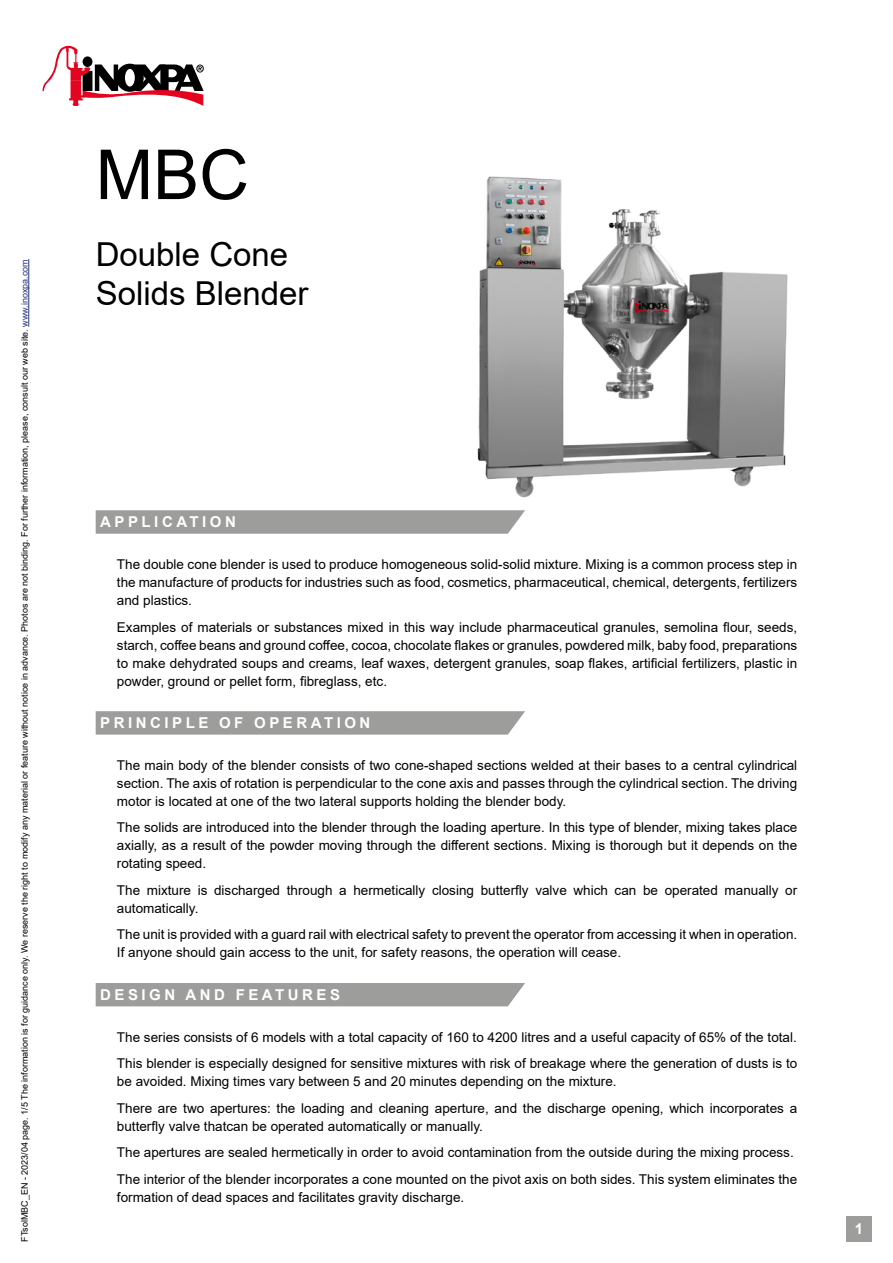
<style>
.page{position:relative;width:893px;height:1263px;background:#fff}
.page>*{position:absolute;margin:0;border:0;box-sizing:border-box;transform-origin:0 0}
.t1{font:69px "Arial";color:#000}
.t2{font:33px/39.6px "Arial";color:#000}
.t3{font:700 15px "Arial";letter-spacing:.235em;color:#fff}
.t4{font:13.5px/18px "Arial";color:#000}
.t5{font:9px "Arial";color:#000}
.s1{color:#283583}
</style>
<div class="page">
<svg style="left:43px;top:45px;width:161px;height:61px"></svg>
<hr style="left:28px;top:259px;width:1px;height:68px;background:#283583">
<div style="left:846px;top:1216px;width:26px;height:26px;background:#9d9d9c"></div>
<svg style="left:96px;top:510px;width:429px;height:24px;background:#a1a1a0"></svg>
<svg style="left:96px;top:711px;width:429px;height:24px;background:#a1a1a0"></svg>
<div style="left:96px;top:983px;width:429px;height:23px;background:#9d9d9c"></div>
<img style="left:477px;top:176px;width:311px;height:322px">
<p class="t5" style="left:18px;top:1242px;width:984px;rotate:-90deg">FTsolMBC_EN - 2023/04 page. 1/5 The information is for guidance only. We reserve the right to modify any material or feature without notice in advance. Photos are not binding. For further information, please, consult our web site. <span class="s1">www.inoxpa.com</span></p>
<h1 class="t1" style="left:96px;top:127px;width:155px">MBC</h1>
<h2 class="t2" style="left:96px;top:234px;width:214px">Double Cone<br>Solids Blender</h2>
<p class="t3" style="left:100px;top:512px;width:137px">APPLICATION</p>
<p class="t4" style="left:117px;top:555px;width:682px;text-align:justify">The double cone blender is used to produce homogeneous solid-solid mixture. Mixing is a common process step in the manufacture of products for industries such as food, cosmetics, pharmaceutical, chemical, detergents, fertilizers and plastics.</p>
<p class="t4" style="left:117px;top:618px;width:682px;text-align:justify">Examples of materials or substances mixed in this way include pharmaceutical granules, semolina flour, seeds, starch, coffee beans and ground coffee, cocoa, chocolate flakes or granules, powdered milk, baby food, preparations to make dehydrated soups and creams, leaf waxes, detergent granules, soap flakes, artificial fertilizers, plastic in powder, ground or pellet form, fibreglass, etc.</p>
<p class="t3" style="left:100px;top:712px;width:272px">PRINCIPLE OF OPERATION</p>
<p class="t4" style="left:117px;top:756px;width:682px;text-align:justify">The main body of the blender consists of two cone-shaped sections welded at their bases to a central cylindrical section. The axis of rotation is perpendicular to the cone axis and passes through the cylindrical section. The driving motor is located at one of the two lateral supports holding the blender body.</p>
<p class="t4" style="left:117px;top:819px;width:682px;text-align:justify">The solids are introduced into the blender through the loading aperture. In this type of blender, mixing takes place axially, as a result of the powder moving through the different sections. Mixing is thorough but it depends on the rotating speed.</p>
<p class="t4" style="left:117px;top:881px;width:682px">The mixture is discharged through a hermetically closing butterfly valve which can be operated manually or automatically.</p>
<p class="t4" style="left:117px;top:925px;width:682px">The unit is provided with a guard rail with electrical safety to prevent the operator from accessing it when in operation.<br>If anyone should gain access to the unit, for safety reasons, the operation will cease.</p>
<p class="t3" style="left:100px;top:984px;width:241px">DESIGN AND FEATURES</p>
<p class="t4" style="left:117px;top:1023px;width:682px;line-height:26.5px">The series consists of 6 models with a total capacity of 160 to 4200 litres and a useful capacity of 65% of the total.<br>This blender is especially designed for sensitive mixtures with risk of breakage where the generation of dusts is to</p>
<p class="t4" style="left:117px;top:1068px;width:682px;line-height:26.5px">be avoided. Mixing times vary between 5 and 20 minutes depending on the mixture.<br>There are two apertures: the loading and cleaning aperture, and the discharge opening, which incorporates a</p>
<p class="t4" style="left:117px;top:1112px;width:682px;line-height:26.5px">butterfly valve thatcan be operated automatically or manually.<br>The apertures are sealed hermetically in order to avoid contamination from the outside during the mixing process.<br>The interior of the blender incorporates a cone mounted on the pivot axis on both sides. This system eliminates the</p>
<p class="t4" style="left:117px;top:1188px;width:349px">formation of dead spaces and facilitates gravity discharge.</p>
<p class="t3" style="left:855px;top:1218px;width:10px">1</p>
</div>
